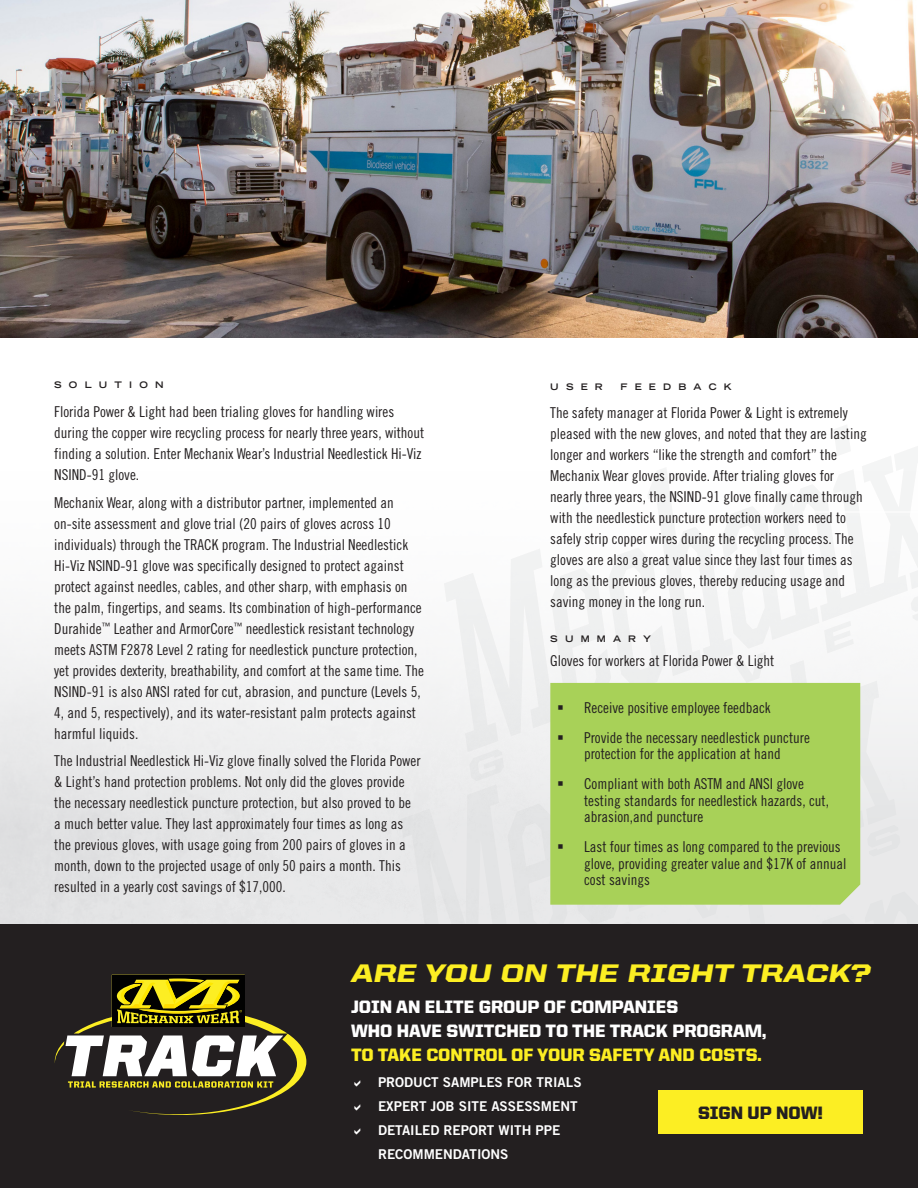
<style>
.page{position:relative;width:918px;height:1188px;background:#fff}
.page>*{position:absolute;margin:0;border:0;box-sizing:border-box;transform-origin:0 0}
.t1{font:900 25.5px "United Italic Semi Ext";color:#fcee23}
.t2{font:900 18px "United Sans Reg";color:#fff}
.t3{font:900 18px "United Sans Reg";color:#fcee23}
.t4{font:900 18px "United Sans Reg";color:#231f20}
.t5{font:15px/21px "Trade Gothic LT Cond Eighteen";color:#231f20}
.t6{font:13.5px/24px "Trade Gothic LT Bold Two";color:#fff}
.t7{font:700 expanded 9px "Trade Gothic LT";letter-spacing:.8em;color:#231f20}
</style>
<div class="page">
<div style="left:550px;top:683px;width:310px;height:222px;background:#a8d158"></div>
<div style="left:0;top:924px;width:918px;height:264px;background:#231f20"></div>
<svg style="left:55px;top:975px;width:251px;height:140px"></svg>
<div style="left:658px;top:1090px;width:205px;height:44px;background:#fcee23"></div>
<img style="left:0;top:0;width:918px;height:338px">
<svg style="left:558px;top:705px;width:5px;height:5px"></svg>
<svg style="left:558px;top:723px;width:31px;height:26px"></svg>
<svg style="left:558px;top:782px;width:5px;height:4px"></svg>
<svg style="left:558px;top:845px;width:5px;height:4px"></svg>
<p class="t7" style="left:54px;top:379px;width:111px">SOLUTION</p>
<p class="t5" style="left:54px;top:401px;width:341px">Florida Power &amp; Light had been trialing gloves for handling wires</p>
<p class="t5" style="left:54px;top:422px;width:371px">during the copper wire recycling process for nearly three years, without</p>
<p class="t5" style="left:54px;top:443px;width:369px">finding a solution. Enter Mechanix Wear’s Industrial Needlestick Hi-Viz</p>
<p class="t5" style="left:54px;top:464px;width:86px">NSIND-91 glove.</p>
<p class="t5" style="left:54px;top:492px;width:356px">Mechanix Wear, along with a distributor partner, implemented an on-site assessment and glove trial (20 pairs of gloves across 10 individuals) through the TRACK program. The Industrial Needlestick Hi-Viz NSIND-91 glove was specifically designed to protect against</p>
<p class="t5" style="left:54px;top:576px;width:371px">protect against needles, cables, and other sharp, with emphasis on the palm, fingertips, and seams. Its combination of high-performance Durahide<sup>™</sup> Leather and ArmorCore<sup>™</sup> needlestick resistant technology meets ASTM F2878 Level 2 rating for needlestick puncture protection, yet provides dexterity, breathability, and comfort at the same time. The NSIND-91 is also ANSI rated for cut, abrasion, and puncture (Levels 5, 4, and 5, respectively), and its water-resistant palm protects against harmful liquids.</p>
<p class="t5" style="left:54px;top:750px;width:368px">The Industrial Needlestick Hi-Viz glove finally solved the Florida Power</p>
<p class="t5" style="left:54px;top:771px;width:352px">&amp; Light’s hand protection problems. Not only did the gloves provide</p>
<p class="t5" style="left:54px;top:792px;width:358px">the necessary needlestick puncture protection, but also proved to be</p>
<p class="t5" style="left:54px;top:813px;width:351px">a much better value. They last approximately four times as long as</p>
<p class="t5" style="left:54px;top:834px;width:353px">the previous gloves, with usage going from 200 pairs of gloves in a</p>
<p class="t5" style="left:54px;top:855px;width:348px">month, down to the projected usage of only 50 pairs a month. This resulted in a yearly cost savings of $17,000.</p>
<p class="t7" style="left:550px;top:381px;width:54px">USER</p>
<p class="t7" style="left:621px;top:381px;width:113px">FEEDBACK</p>
<p class="t5" style="left:550px;top:402px;width:299px">The safety manager at Florida Power &amp; Light is extremely</p>
<p class="t5" style="left:550px;top:423px;width:318px">pleased with the new gloves, and noted that they are lasting</p>
<p class="t5" style="left:550px;top:444px;width:288px">longer and workers “like the strength and comfort” the</p>
<p class="t5" style="left:550px;top:465px;width:285px">Mechanix Wear gloves provide. After trialing gloves for</p>
<p class="t5" style="left:550px;top:486px;width:314px">nearly three years, the NSIND-91 glove finally came through</p>
<p class="t5" style="left:550px;top:507px;width:297px">with the needlestick puncture protection workers need to</p>
<p class="t5" style="left:550px;top:528px;width:305px">safely strip copper wires during the recycling process. The</p>
<p class="t5" style="left:550px;top:549px;width:304px">gloves are also a great value since they last four times as</p>
<p class="t5" style="left:550px;top:570px;width:296px">long as the previous gloves, thereby reducing usage and</p>
<p class="t5" style="left:550px;top:591px;width:156px">saving money in the long run.</p>
<p class="t7" style="left:550px;top:632px;width:102px">SUMMARY</p>
<p class="t5" style="left:550px;top:650px;width:226px">Gloves for workers at Florida Power &amp; Light</p>
<p class="t5" style="left:584px;top:697px;width:188px">Receive positive employee feedback</p>
<p class="t5" style="left:584px;top:729px;width:227px;line-height:16.5px">Provide the necessary needlestick puncture protection for the application at hand</p>
<p class="t5" style="left:584px;top:776px;width:246px;line-height:16.5px">Compliant with both ASTM and ANSI glove testing standards for needlestick hazards, cut, abrasion,and puncture</p>
<p class="t5" style="left:584px;top:839px;width:264px;line-height:16.5px">Last four times as long compared to the previous glove, providing greater value and $17K of annual cost savings</p>
<p class="t1" style="left:351px;top:958px;width:521px">ARE YOU ON THE RIGHT TRACK?</p>
<p class="t2" style="left:351px;top:996px;width:329px">JOIN AN ELITE GROUP OF COMPANIES</p>
<p class="t2" style="left:351px;top:1020px;width:417px">WHO HAVE SWITCHED TO THE TRACK PROGRAM,</p>
<p class="t3" style="left:351px;top:1044px;width:412px">TO TAKE CONTROL OF YOUR SAFETY AND COSTS.</p>
<p class="t6" style="left:378px;top:1070px;width:205px">PRODUCT SAMPLES FOR TRIALS</p>
<p class="t6" style="left:378px;top:1094px;width:201px">EXPERT JOB SITE ASSESSMENT</p>
<p class="t6" style="left:378px;top:1118px;width:184px">DETAILED REPORT WITH PPE<br>RECOMMENDATIONS</p>
<p class="t4" style="left:698px;top:1103px;width:127px">SIGN UP NOW!</p>
</div>
